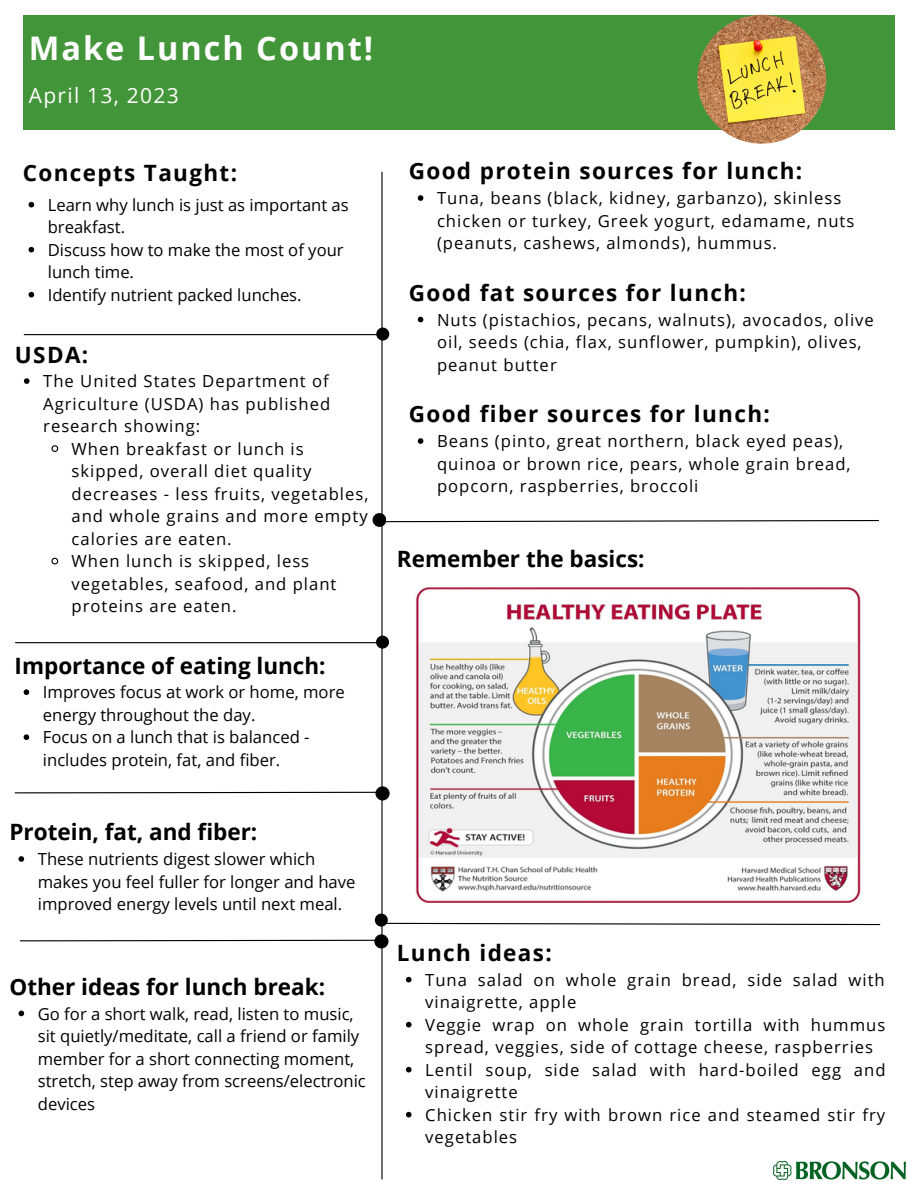
<style>
.page{position:relative;width:918px;height:1188px;background:#fff}
.page>*{position:absolute;margin:0;border:0;box-sizing:border-box;transform-origin:0 0}
.t1{font:700 32.55px "Open Sans";letter-spacing:.06em;color:#fff}
.t2{font:700 22.5px "Open Sans";letter-spacing:.06em;color:#000}
.t3{font:700 22.5px "Open Sans";color:#000}
.t4{font:21px "Open Sans";letter-spacing:.06em;color:#fff}
.t5{font:16.65px/22.5px "Open Sans";letter-spacing:.06em;color:#000}
.t6{font:16.65px/22.5px "Open Sans";color:#000}
</style>
<div class="page">
<div style="left:23px;top:15px;width:872px;height:115px;background:#439539"></div>
<hr style="left:381px;top:172px;width:2px;height:1007px;background:#000">
<div style="left:376px;top:328px;width:13px;height:13px;background:#000;border-radius:50%"></div>
<div style="left:376px;top:636px;width:13px;height:13px;background:#000;border-radius:50%"></div>
<img style="left:774px;top:1161px;width:131px;height:18px">
<hr style="left:24px;top:334px;width:358px;height:1px;background:#000">
<img style="left:697px;top:15px;width:129px;height:129px;border-radius:50%">
<hr style="left:15px;top:642px;width:364px;height:1px;background:#000">
<svg style="left:14px;top:791px;width:361px;height:3px"></svg>
<div style="left:375px;top:914px;width:13px;height:13px;background:#000;border-radius:50%"></div>
<svg style="left:386px;top:520px;width:493px;height:3px"></svg>
<div style="left:373px;top:513px;width:13px;height:14px;background:#000;border-radius:50%"></div>
<svg style="left:384px;top:922px;width:497px;height:4px"></svg>
<div style="left:375px;top:786px;width:15px;height:15px;background:#000;border-radius:50%"></div>
<svg style="left:19px;top:939px;width:355px;height:3px"></svg>
<img style="left:415px;top:587px;width:446px;height:315px">
<svg style="left:418px;top:195px;width:5px;height:6px"></svg>
<svg style="left:418px;top:317px;width:5px;height:5px"></svg>
<svg style="left:418px;top:438px;width:5px;height:6px"></svg>
<svg style="left:29px;top:202px;width:5px;height:5px"></svg>
<svg style="left:29px;top:247px;width:5px;height:5px"></svg>
<svg style="left:29px;top:292px;width:5px;height:5px"></svg>
<svg style="left:24px;top:378px;width:6px;height:6px"></svg>
<svg style="left:51px;top:445px;width:8px;height:7px"></svg>
<svg style="left:51px;top:557px;width:8px;height:8px"></svg>
<svg style="left:24px;top:689px;width:5px;height:6px"></svg>
<svg style="left:24px;top:734px;width:5px;height:6px"></svg>
<svg style="left:406px;top:977px;width:6px;height:5px"></svg>
<svg style="left:406px;top:1022px;width:6px;height:5px"></svg>
<svg style="left:406px;top:1067px;width:6px;height:5px"></svg>
<svg style="left:406px;top:1112px;width:6px;height:5px"></svg>
<svg style="left:19px;top:856px;width:5px;height:6px"></svg>
<svg style="left:19px;top:1011px;width:5px;height:5px"></svg>
<div style="left:374px;top:934px;width:14px;height:14px;background:#000;border-radius:50%"></div>
<h1 class="t1" style="left:29px;top:26px;width:346px">Make Lunch Count!</h1>
<p class="t4" style="left:29px;top:81px;width:151px">April 13, 2023</p>
<h2 class="t2" style="left:23px;top:157px;width:216px">Concepts Taught:</h2>
<p class="t6" style="left:48px;top:193px;width:302px">Learn why lunch is just as important as breakfast.<br>Discuss how to make the most of your lunch time.<br>Identify nutrient packed lunches.</p>
<h2 class="t2" style="left:15px;top:339px;width:75px">USDA:</h2>
<p class="t5" style="left:43px;top:370px;width:287px">The United States Department of</p>
<p class="t5" style="left:43px;top:392px;width:289px">Agriculture (USDA) has published</p>
<p class="t5" style="left:43px;top:415px;width:159px">research showing:</p>
<p class="t5" style="left:72px;top:437px;width:234px">When breakfast or lunch is</p>
<p class="t5" style="left:72px;top:460px;width:242px">skipped, overall diet quality</p>
<p class="t5" style="left:72px;top:482px;width:298px">decreases - less fruits, vegetables,</p>
<p class="t5" style="left:72px;top:505px;width:298px">and whole grains and more empty</p>
<p class="t5" style="left:72px;top:527px;width:162px">calories are eaten.</p>
<p class="t5" style="left:72px;top:550px;width:239px">When lunch is skipped, less</p>
<p class="t5" style="left:72px;top:572px;width:266px">vegetables, seafood, and plant</p>
<p class="t5" style="left:72px;top:595px;width:167px">proteins are eaten.</p>
<h2 class="t3" style="left:15px;top:650px;width:313px">Importance of eating lunch:</h2>
<p class="t6" style="left:43px;top:681px;width:303px">Improves focus at work or home, more energy throughout the day.<br>Focus on a lunch that is balanced - includes protein, fat, and fiber.</p>
<h2 class="t3" style="left:10px;top:816px;width:249px">Protein, fat, and fiber:</h2>
<p class="t6" style="left:38px;top:847px;width:319px">These nutrients digest slower which makes you feel fuller for longer and have improved energy levels until next meal.</p>
<h2 class="t3" style="left:10px;top:971px;width:317px">Other ideas for lunch break:</h2>
<p class="t6" style="left:38px;top:1002px;width:330px">Go for a short walk, read, listen to music, sit quietly/meditate, call a friend or family member for a short connecting moment, stretch, step away from screens/electronic devices</p>
<h2 class="t2" style="left:409px;top:155px;width:395px">Good protein sources for lunch:</h2>
<p class="t5" style="left:437px;top:187px;width:419px">Tuna, beans (black, kidney, garbanzo), skinless chicken or turkey, Greek yogurt, edamame, nuts (peanuts, cashews, almonds), hummus.</p>
<h2 class="t2" style="left:409px;top:277px;width:339px">Good fat sources for lunch:</h2>
<p class="t5" style="left:437px;top:308px;width:438px">Nuts (pistachios, pecans, walnuts), avocados, olive oil, seeds (chia, flax, sunflower, pumpkin), olives, peanut butter</p>
<h2 class="t2" style="left:409px;top:398px;width:363px">Good fiber sources for lunch:</h2>
<p class="t5" style="left:437px;top:430px;width:415px">Beans (pinto, great northern, black eyed peas), quinoa or brown rice, pears, whole grain bread, popcorn, raspberries, broccoli</p>
<h2 class="t3" style="left:397px;top:543px;width:249px">Remember the basics:</h2>
<h2 class="t2" style="left:397px;top:937px;width:156px">Lunch ideas:</h2>
<p class="t5" style="left:425px;top:968px;width:462px">Tuna salad on whole grain bread, side salad with vinaigrette, apple<br>Veggie wrap on whole grain tortilla with hummus spread, veggies, side of cottage cheese, raspberries Lentil soup, side salad with hard-boiled egg and vinaigrette<br>Chicken stir fry with brown rice and steamed stir fry vegetables</p>
</div>
